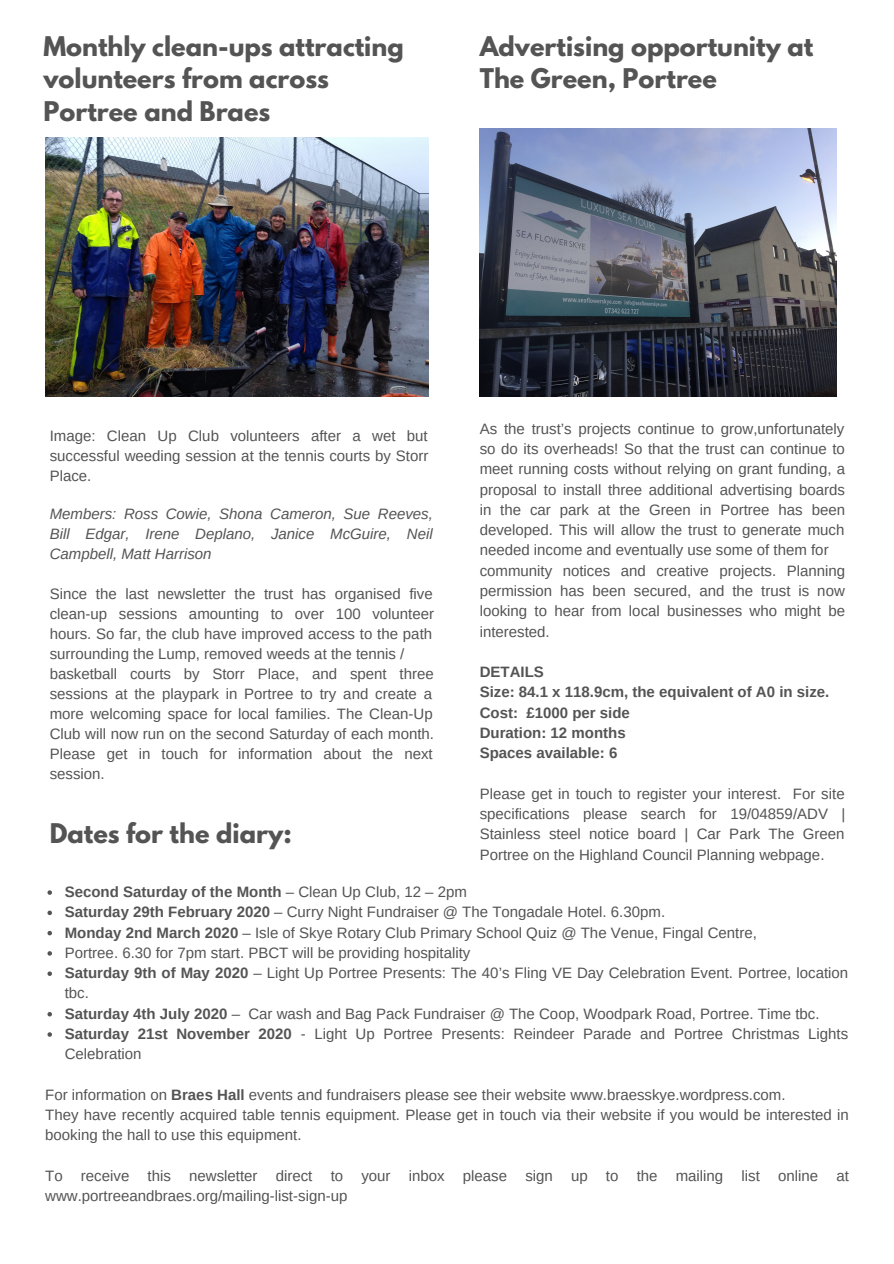
<style>
.page{position:relative;width:894px;height:1264px;background:#fff}
.page>*{position:absolute;margin:0;border:0;box-sizing:border-box;transform-origin:0 0}
.t1{font:700 24px/32.7px "League Spartan";color:#545454}
.t2{font:15px/20.2px "Arimo";color:#545454}
.t3{font:italic 15px/20px "Arimo";color:#545454;text-align:justify}
.t4{font:700 15px/20.2px "Arimo";color:#545454}
.s1{font-weight:700}
</style>
<div class="page">
<img style="left:45px;top:137px;width:383px;height:260px">
<svg style="left:47px;top:890px;width:5px;height:4px"></svg>
<svg style="left:47px;top:910px;width:5px;height:5px"></svg>
<svg style="left:47px;top:930px;width:5px;height:5px"></svg>
<svg style="left:47px;top:951px;width:5px;height:4px"></svg>
<svg style="left:47px;top:971px;width:5px;height:4px"></svg>
<svg style="left:47px;top:1012px;width:5px;height:4px"></svg>
<svg style="left:47px;top:1032px;width:5px;height:4px"></svg>
<img style="left:479px;top:129px;width:357px;height:268px">
<h1 class="t1" style="left:43px;top:33px;width:362px">Monthly clean-ups attracting volunteers from across<br>Portree and Braes</h1>
<h1 class="t1" style="left:479px;top:33px;width:335px">Advertising opportunity at<br>The Green, Portree</h1>
<p class="t2" style="left:50px;top:425px;width:380px;text-align:justify">Image: Clean Up Club volunteers after a wet but successful weeding session at the tennis courts by Storr Place.</p>
<p class="t3" style="left:50px;top:503px;width:384px">Members: Ross Cowie, Shona Cameron, Sue Reeves, Bill Edgar, Irene Deplano, Janice McGuire, Neil Campbell, Matt Harrison</p>
<p class="t2" style="left:50px;top:583px;width:386px">Since the last newsletter the trust has organised five clean-up sessions amounting to over 100 volunteer hours. So far, the club have improved access to the path surrounding the Lump, removed weeds at the tennis / basketball courts by Storr Place, and spent three sessions at the playpark in Portree to try and create a more welcoming space for local families. The Clean-Up Club will now run on the second Saturday of each month.<br>Please get in touch for information about the next session.</p>
<h1 class="t1" style="left:50px;top:819px;width:243px">Dates for the diary:</h1>
<p class="t2" style="left:479px;top:418px;width:367px">As the trust’s projects continue to grow,unfortunately so do its overheads! So that the trust can continue to meet running costs without relying on grant funding, a proposal to install three additional advertising boards in the car park at the Green in Portree has been developed. This will allow the trust to generate much needed income and eventually use some of them for community notices and creative projects. Planning permission has been secured, and the trust is now looking to hear from local businesses who might be interested.</p>
<p class="t4" style="left:479px;top:661px;width:351px">DETAILS<br>Size: 84.1 x 118.9cm, the equivalent of A0 in size.<br>Cost: £1000 per side<br>Duration: 12 months<br>Spaces available: 6</p>
<p class="t2" style="left:479px;top:783px;width:367px;text-align:justify">Please get in touch to register your interest. For site specifications please search for 19/04859/ADV | Stainless steel notice board | Car Park The Green Portree on the Highland Council Planning webpage.</p>
<p class="t2" style="left:65px;top:881px;width:784px"><span class="s1">Second Saturday of the Month</span> – Clean Up Club, 12 – 2pm<br><span class="s1">Saturday 29th February 2020</span> – Curry Night Fundraiser @ The Tongadale Hotel. 6.30pm.<br><span class="s1">Monday 2nd March 2020</span> – Isle of Skye Rotary Club Primary School Quiz @ The Venue, Fingal Centre,<br>Portree. 6.30 for 7pm start. PBCT will be providing hospitality<br><span class="s1">Saturday 9th of May 2020</span> – Light Up Portree Presents: The 40’s Fling VE Day Celebration Event. Portree, location tbc.<br><span class="s1">Saturday 4th July 2020</span> – Car wash and Bag Pack Fundraiser @ The Coop, Woodpark Road, Portree. Time tbc.<br><span class="s1">Saturday 21st November 2020</span> - Light Up Portree Presents: Reindeer Parade and Portree Christmas Lights Celebration</p>
<p class="t2" style="left:45px;top:1084px;width:805px">For information on <span class="s1">Braes Hall</span> events and fundraisers please see their website www.braesskye.wordpress.com.<br>They have recently acquired table tennis equipment. Please get in touch via their website if you would be interested in booking the hall to use this equipment.</p>
<p class="t2" style="left:45px;top:1165px;width:804px">To receive this newsletter direct to your inbox please sign up to the mailing list online at www.portreeandbraes.org/mailing-list-sign-up</p>
</div>
